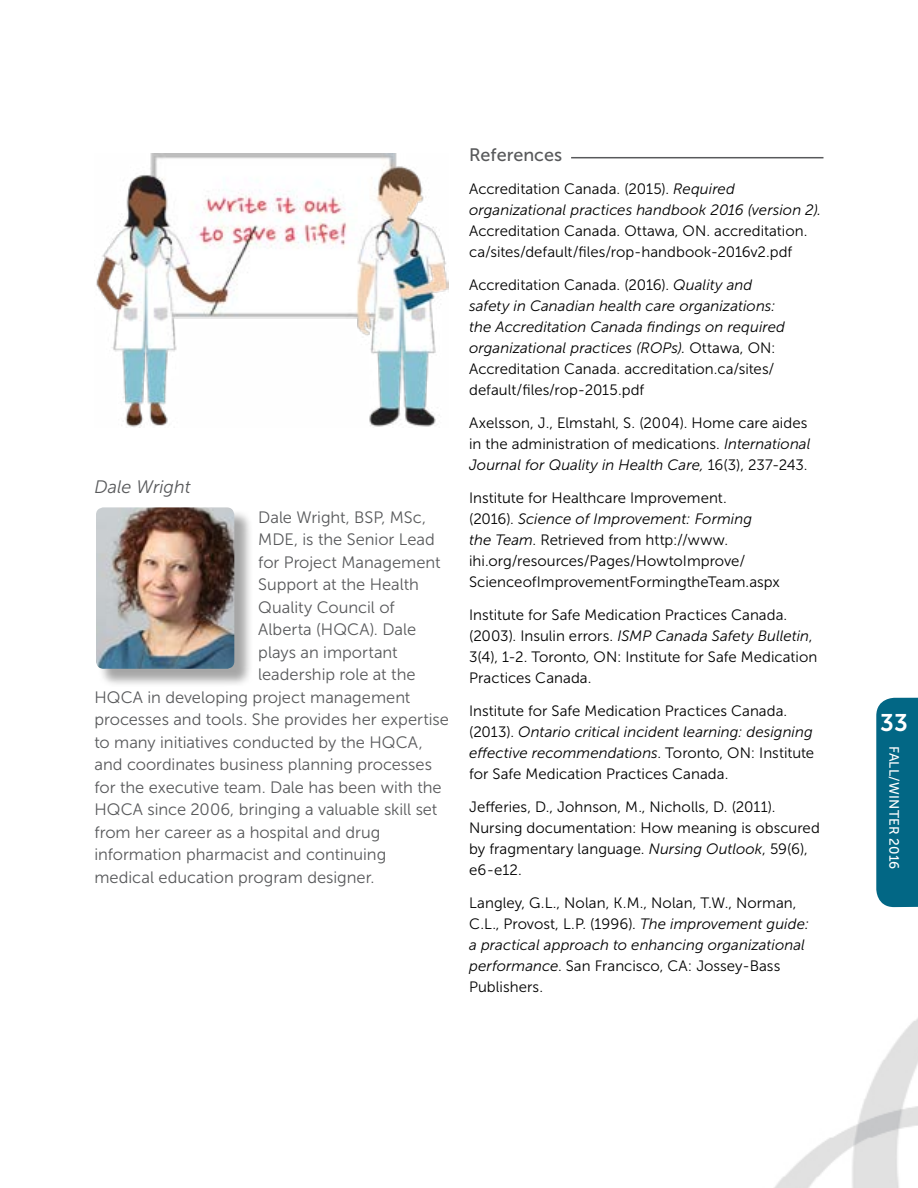
<style>
.page{position:relative;width:918px;height:1188px;background:#fff}
.page>*{position:absolute;margin:0;border:0;box-sizing:border-box;transform-origin:0 0}
.t1{font:24px "Museo Sans 700";color:#fff}
.t2{font:italic 18px "Museo Sans 300";color:#58595b}
.t3{font:18px "Museo Sans 500";color:#58595b}
.t4{font:16.5px "Museo Sans 300";color:#58595b}
.t5{font:15px/21px "Museo Sans 300";letter-spacing:.005em;color:#000}
.t6{font:italic 15px/21px "Museo Sans 300";color:#000}
.t7{font:13.5px "Museo Sans 500";letter-spacing:.01em;color:#fff}
.s1{font-style:normal}
.s2{font-style:italic}
</style>
<div class="page">
<img style="left:774px;top:1018px;width:144px;height:170px">
<div style="left:876px;top:698px;width:42px;height:209px;background:#026785"></div>
<img style="left:96px;top:154px;width:353px;height:273px">
<div style="left:99px;top:510px;width:154px;height:177px;background:#000;opacity:.35"></div>
<img style="left:96px;top:507px;width:138px;height:162px">
<hr style="left:571px;top:157px;width:253px;height:1px;background:#58595b">
<p class="t2" style="left:94px;top:477px;width:98px">Dale Wright</p>
<p class="t4" style="left:258px;top:508px;width:169px">Dale Wright, BSP, MSc,</p>
<p class="t4" style="left:258px;top:531px;width:178px">MDE, is the Senior Lead</p>
<p class="t4" style="left:258px;top:553px;width:184px">for Project Management</p>
<p class="t4" style="left:258px;top:576px;width:162px">Support at the Health</p>
<p class="t4" style="left:258px;top:598px;width:138px">Quality Council of</p>
<p class="t4" style="left:258px;top:621px;width:159px">Alberta (HQCA). Dale</p>
<p class="t4" style="left:258px;top:643px;width:141px">plays an important</p>
<p class="t4" style="left:258px;top:666px;width:159px">leadership role at the</p>
<p class="t4" style="left:95px;top:688px;width:317px">HQCA in developing project management</p>
<p class="t4" style="left:95px;top:711px;width:356px">processes and tools. She provides her expertise</p>
<p class="t4" style="left:95px;top:733px;width:330px">to many initiatives conducted by the HQCA,</p>
<p class="t4" style="left:95px;top:756px;width:339px">and coordinates business planning processes</p>
<p class="t4" style="left:95px;top:778px;width:349px">for the executive team. Dale has been with the</p>
<p class="t4" style="left:95px;top:801px;width:344px">HQCA since 2006, bringing a valuable skill set</p>
<p class="t4" style="left:95px;top:823px;width:287px">from her career as a hospital and drug</p>
<p class="t4" style="left:95px;top:846px;width:293px">information pharmacist and continuing</p>
<p class="t4" style="left:95px;top:868px;width:282px">medical education program designer.</p>
<p class="t3" style="left:469px;top:145px;width:95px">References</p>
<p class="t6" style="left:469px;top:179px;width:354px"><span class="s1">Accreditation Canada. (2015).</span> Required organizational practices handbook 2016 (version 2).</p>
<p class="t5" style="left:469px;top:221px;width:340px">Accreditation Canada. Ottawa, ON. accreditation. ca/sites/default/files/rop-handbook-2016v2.pdf</p>
<p class="t6" style="left:469px;top:275px;width:318px"><span class="s1">Accreditation Canada. (2016).</span> Quality and safety in Canadian health care organizations: the Accreditation Canada findings on required organizational practices (ROPs). <span class="s1">Ottawa, ON:<br>Accreditation Canada. accreditation.ca/sites/ default/files/rop-2015.pdf</span></p>
<p class="t5" style="left:469px;top:413px;width:343px">Axelsson, J., Elmstahl, S. (2004). Home care aides in the administration of medications. <span class="s2">International<br>Journal for Quality in Health Care,</span> 16(3), 237-243.</p>
<p class="t5" style="left:469px;top:488px;width:312px">Institute for Healthcare Improvement.<br>(2016). <span class="s2">Science of Improvement: Forming<br>the Team</span>. Retrieved from http://www. ihi.org/resources/Pages/HowtoImprove/ ScienceofImprovementFormingtheTeam.aspx</p>
<p class="t5" style="left:469px;top:605px;width:350px">Institute for Safe Medication Practices Canada. (2003). Insulin errors. <span class="s2">ISMP Canada Safety Bulletin</span>, 3(4), 1-2. Toronto, ON: Institute for Safe Medication Practices Canada.</p>
<p class="t5" style="left:469px;top:701px;width:347px">Institute for Safe Medication Practices Canada. (2013). <span class="s2">Ontario critical incident learning: designing effective recommendations</span>. Toronto, ON: Institute for Safe Medication Practices Canada.</p>
<p class="t5" style="left:469px;top:797px;width:352px">Jefferies, D., Johnson, M., Nicholls, D. (2011).<br>Nursing documentation: How meaning is obscured by fragmentary language. <span class="s2">Nursing Outlook</span>, 59(6), e6-e12.</p>
<p class="t5" style="left:469px;top:893px;width:341px">Langley, G.L., Nolan, K.M., Nolan, T.W., Norman, C.L., Provost, L.P. (1996). <span class="s2">The improvement guide: a practical approach to enhancing organizational performance</span>. San Francisco, CA: Jossey-Bass Publishers.</p>
<h1 class="t1" style="left:880px;top:709px;width:29px">33</h1>
<p class="t7" style="left:901px;top:746px;width:125px;rotate:90deg">FALL/WINTER 2016</p>
</div>
